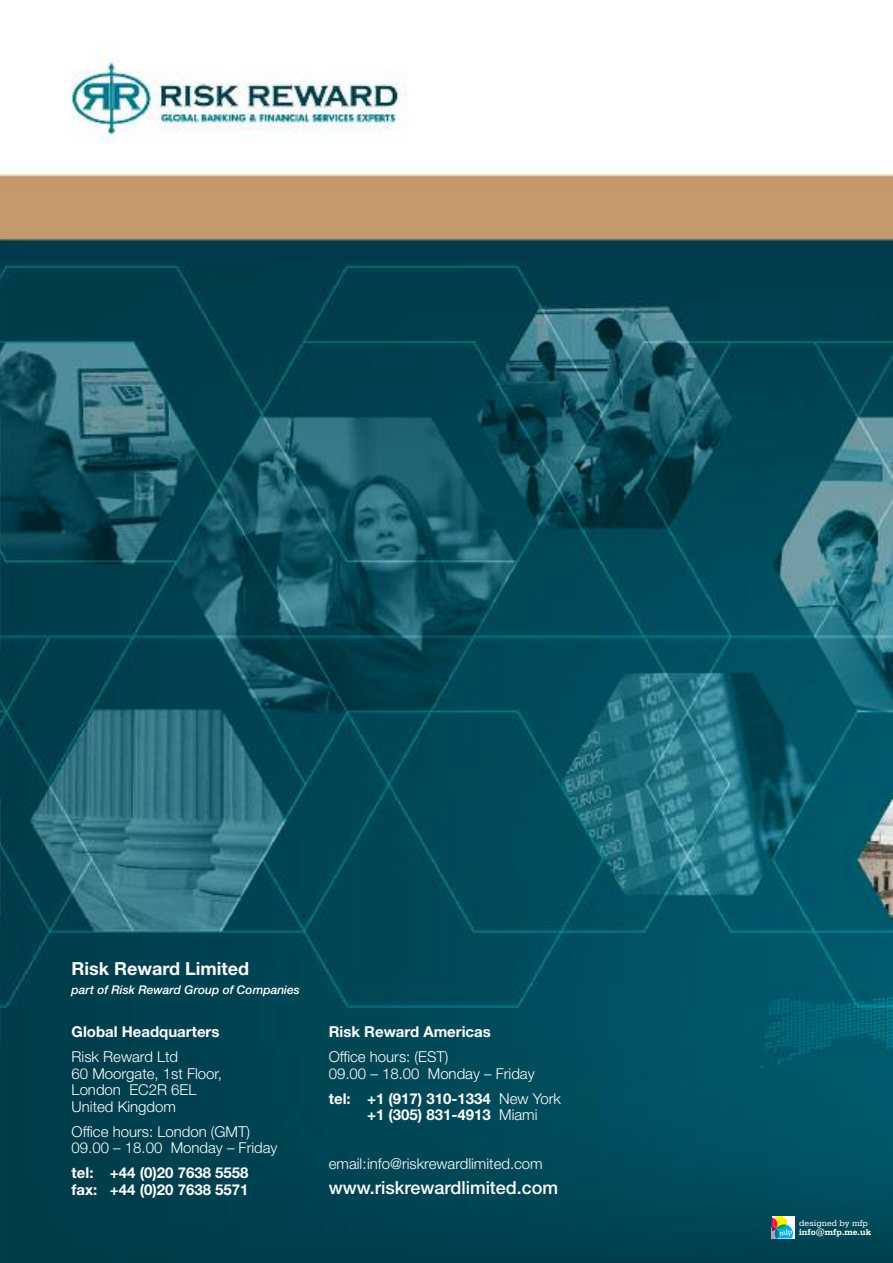
<style>
.page{position:relative;width:893px;height:1263px;background:#fff}
.page>*{position:absolute;margin:0;border:0;box-sizing:border-box;transform-origin:0 0}
.t1{font:500 18px "Helvetica Neue";color:#fff}
.t2{font:700 18px "Helvetica Neue";color:#fff}
.t3{font:300 15px/16.5px "Helvetica Neue";color:#fff}
.t4{font:700 15px/16.5px "Helvetica Neue";color:#fff}
.t5{font:italic 500 12px "Helvetica Neue";color:#fff}
.t6{font:700 9px "Serifa BT";color:#fff}
.t7{font:9px "Serifa BT";color:#fff}
.s1{font-weight:300}
</style>
<div class="page">
<img style="left:0;top:50px;width:892px;height:1213px">
<div style="left:772px;top:1216px;width:22px;height:22px;background:#fff"></div>
<svg style="left:772px;top:1216px;width:21px;height:23px"></svg>
<p class="t2" style="left:72px;top:962px;width:179px">Risk Reward Limited</p>
<p class="t5" style="left:72px;top:985px;width:230px">part of Risk Reward Group of Companies</p>
<p class="t4" style="left:72px;top:1025px;width:149px">Global Headquarters</p>
<p class="t3" style="left:72px;top:1050px;width:152px">Risk Reward Ltd<br>60 Moorgate, 1st Floor,<br>London EC2R 6EL<br>United Kingdom</p>
<p class="t3" style="left:72px;top:1124px;width:207px">Office hours: London (GMT)<br>09.00 – 18.00 Monday – Friday</p>
<p class="t4" style="left:72px;top:1166px;width:178px">tel: +44 (0)20 7638 5558 fax: +44 (0)20 7638 5571</p>
<p class="t4" style="left:329px;top:1025px;width:164px">Risk Reward Americas</p>
<p class="t3" style="left:329px;top:1050px;width:207px">Office hours: (EST)<br>09.00 – 18.00 Monday – Friday</p>
<p class="t4" style="left:367px;top:1091px;width:196px;text-indent:-38px">tel: +1 (917) 310-1334 <span class="s1">New York </span>+1 (305) 831-4913 <span class="s1">Miami</span></p>
<p class="t3" style="left:329px;top:1157px;width:215px">email:info@riskrewardlimited.com</p>
<p class="t1" style="left:329px;top:1181px;width:231px">www.riskrewardlimited.com</p>
<p class="t7" style="left:799px;top:1220px;width:70px">designed by mfp</p>
<p class="t6" style="left:799px;top:1229px;width:73px">info@mfp.me.uk</p>
</div>
